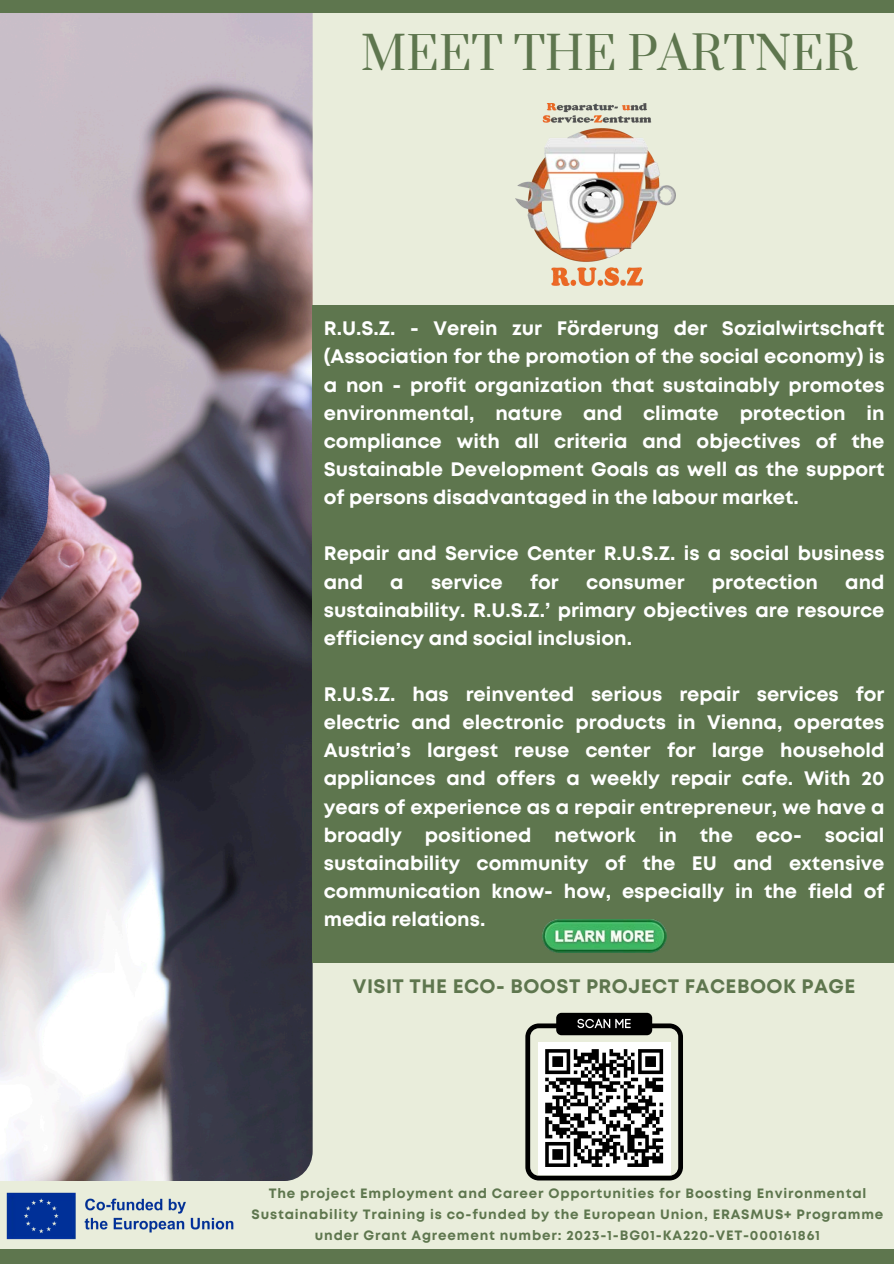
<style>
.page{position:relative;width:894px;height:1264px;background:#fff}
.page>*{position:absolute;margin:0;border:0;box-sizing:border-box;transform-origin:0 0}
.t1{font:45px "Prata";color:#5e764e}
.t2{font:700 19.5px/28.2px "Mont";color:#fff;text-align:justify}
.t3{font:700 19.5px "Mont";letter-spacing:.025em;color:#5e764e}
.t4{font:700 13.5px/21.3px "Mont";letter-spacing:.06em;color:#5e764e;text-align:center}
</style>
<div class="page">
<div style="left:0;top:0;width:893px;height:1263px;background:#e9eddb"></div>
<img style="left:0;top:12px;width:312px;height:1168px">
<div style="left:312px;top:305px;width:581px;height:657px;background:#5e764e"></div>
<div style="left:0;top:0;width:893px;height:12px;background:#5e764e"></div>
<div style="left:0;top:1249px;width:893px;height:14px;background:#5e764e"></div>
<img style="left:542px;top:919px;width:124px;height:33px">
<img style="left:6px;top:1192px;width:228px;height:48px">
<div style="left:556px;top:1012px;width:96px;height:23px;background:#000;border-radius:5px"></div>
<svg style="left:525px;top:1018px;width:157px;height:162px"></svg>
<img style="left:515px;top:103px;width:160px;height:183px">
<p class="t1" style="left:361px;top:25px;width:497px">MEET THE PARTNER</p>
<h1 class="t2" style="left:324px;top:316px;width:562px">R.U.S.Z. - Verein zur Förderung der Sozialwirtschaft (Association for the promotion of the social economy) is a non - profit organization that sustainably promotes environmental, nature and climate protection in compliance with all criteria and objectives of the Sustainable Development Goals as well as the support of persons disadvantaged in the labour market.</h1>
<p class="t2" style="left:324px;top:541px;width:562px">Repair and Service Center R.U.S.Z. is a social business and</p>
<p class="t2" style="left:390px;top:569px;width:15px">a</p>
<p class="t2" style="left:431px;top:569px;width:73px">service</p>
<p class="t2" style="left:530px;top:569px;width:30px">for</p>
<p class="t2" style="left:586px;top:569px;width:100px">consumer</p>
<p class="t2" style="left:711px;top:569px;width:107px">protection</p>
<p class="t2" style="left:324px;top:569px;width:562px;text-indent:521px">and sustainability. R.U.S.Z.’ primary objectives are resource efficiency and social inclusion.</p>
<h3 class="t2" style="left:324px;top:681px;width:562px">R.U.S.Z. has reinvented serious repair services for electric and electronic products in Vienna, operates Austria’s largest reuse center for large household appliances and offers a weekly repair cafe. With 20 years of experience as a repair entrepreneur, we have a broadly positioned network in the eco- social sustainability community of the EU and extensive communication know- how, especially in the field of media relations.</h3>
<p class="t3" style="left:353px;top:979px;width:504px">VISIT THE ECO- BOOST PROJECT FACEBOOK PAGE</p>
<h3 class="t4" style="left:251px;top:1183px;width:633px">The project Employment and Career Opportunities for Boosting Environmental<br>Sustainability Training is co-funded by the European Union, ERASMUS+ Programme under Grant Agreement number: 2023-1-BG01-KA220-VET-000161861</h3>
</div>
